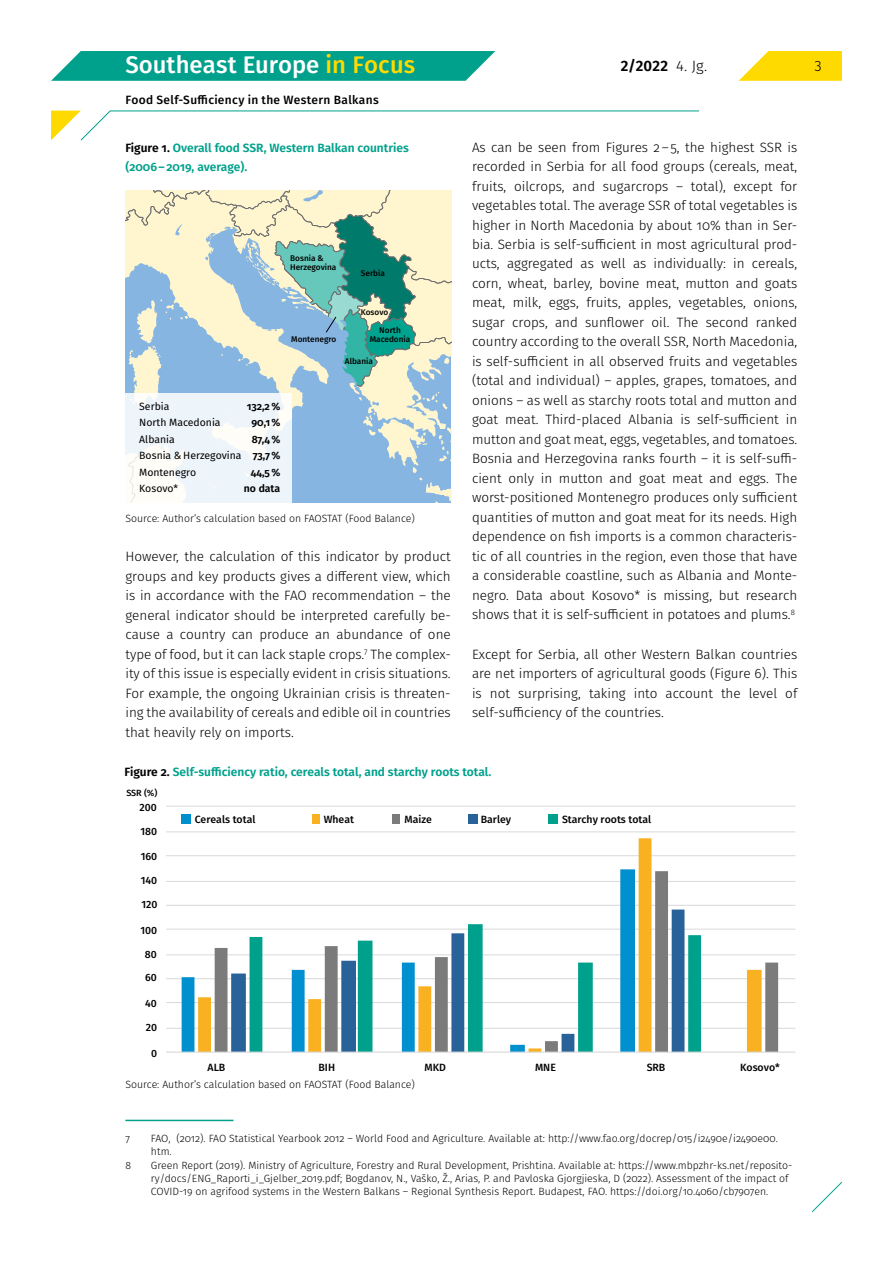
<style>
.page{position:relative;width:893px;height:1263px;background:#fff}
.page>*{position:absolute;margin:0;border:0;box-sizing:border-box;transform-origin:0 0}
.t1{font:500 24px "Fira Sans";color:#fff}
.t2{font:600 15px "Fira Sans";color:#000}
.t3{font:300 15px "Fira Sans";color:#000}
.t4{font:300 13.5px/19.5px "Fira Sans";color:#000;text-align:justify}
.t5{font:600 12px/19.5px "Fira Sans";color:#00a18c}
.t6{font:500 12px "Fira Sans";letter-spacing:.025em;color:#000}
.t7{font:300 10.5px/13.2px "Fira Sans";color:#000}
.t8{font:500 10.5px "Fira Sans";color:#000}
.t9{font:10.5px/16.5px "Fira Sans";color:#000;text-align:justify}
.t10{font:600 10.5px "Fira Sans";color:#000}
.t11{font:500 9px "Fira Sans";color:#000}
.t12{font:500 8.25px/9px "Fira Sans";color:#000}
.s1{color:#ffda00}
.s2{font-weight:300}
.s3{color:#000}
.s4{font-weight:600}
</style>
<div class="page">
<svg style="left:51px;top:51px;width:444px;height:30px;background:#12a794"></svg>
<svg style="left:739px;top:51px;width:103px;height:30px;background:#ffdf25"></svg>
<svg style="left:51px;top:110px;width:648px;height:31px"></svg>
<svg style="left:812px;top:1182px;width:30px;height:30px"></svg>
<hr style="left:125px;top:1120px;width:108px;height:1px;background:#00a18c">
<hr style="left:166px;top:1028px;width:629px;height:1px;background:#d9d9d9">
<hr style="left:166px;top:1002px;width:629px;height:1px;background:#d9d9d9">
<hr style="left:166px;top:978px;width:629px;height:1px;background:#d9d9d9">
<hr style="left:166px;top:954px;width:629px;height:1px;background:#d9d9d9">
<hr style="left:166px;top:929px;width:629px;height:1px;background:#d9d9d9">
<hr style="left:166px;top:905px;width:629px;height:1px;background:#d9d9d9">
<hr style="left:166px;top:881px;width:629px;height:1px;background:#d9d9d9">
<hr style="left:166px;top:855px;width:629px;height:1px;background:#d9d9d9">
<hr style="left:166px;top:831px;width:629px;height:1px;background:#d9d9d9">
<hr style="left:166px;top:806px;width:629px;height:1px;background:#d9d9d9">
<svg style="left:182px;top:928px;width:16px;height:123px"></svg>
<svg style="left:198px;top:838px;width:454px;height:213px"></svg>
<svg style="left:215px;top:871px;width:563px;height:180px"></svg>
<svg style="left:231px;top:909px;width:453px;height:142px"></svg>
<svg style="left:250px;top:924px;width:451px;height:127px"></svg>
<hr style="left:166px;top:1051px;width:629px;height:2px;background:#d9d9d9">
<div style="left:182px;top:814px;width:9px;height:9px;background:#008fcf"></div>
<div style="left:312px;top:814px;width:7px;height:9px;background:#f9b122"></div>
<div style="left:393px;top:814px;width:7px;height:9px;background:#7c7b7b"></div>
<div style="left:468px;top:814px;width:9px;height:9px;background:#296298"></div>
<div style="left:549px;top:814px;width:9px;height:9px;background:#00a18c"></div>
<svg style="left:125px;top:190px;width:326px;height:312px;background:#bcd5d5"></svg>
<h1 class="t1" style="left:125px;top:46px;width:291px">Southeast Europe <span class="s1">in Focus</span></h1>
<p class="t2" style="left:621px;top:54px;width:88px">2/2022 <span class="s2">4. Jg.</span></p>
<p class="t3" style="left:814px;top:55px;width:9px">3</p>
<p class="t6" style="left:125px;top:90px;width:255px">Food Self-Sufficiency in the Western Balkans</p>
<p class="t5" style="left:125px;top:137px;width:285px"><span class="s3">Figure 1.</span> Overall food SSR, Western Balkan countries (2006–2019, average).</p>
<p class="t12" style="left:290px;top:254px;width:48px">Bosnia &amp;<br>Herzegovina</p>
<p class="t12" style="left:361px;top:268px;width:26px">Serbia</p>
<p class="t12" style="left:361px;top:307px;width:29px">Kosovo</p>
<p class="t12" style="left:379px;top:326px;width:23px">North</p>
<p class="t12" style="left:291px;top:334px;width:47px">Montenegro</p>
<p class="t12" style="left:370px;top:335px;width:42px">Macedonia</p>
<p class="t9" style="left:139px;top:397px;width:32px">Serbia</p>
<p class="t10" style="left:247px;top:397px;width:35px">132,2%</p>
<p class="t9" style="left:139px;top:414px;width:83px">North Macedonia</p>
<p class="t10" style="left:251px;top:414px;width:30px">90,1%</p>
<p class="t9" style="left:139px;top:430px;width:37px">Albania</p>
<p class="t9" style="left:139px;top:430px;width:143px;text-indent:113px"><span class="s4">87,4% </span>Bosnia &amp; Herzegovina <span class="s4">73,7% </span>Montenegro</p>
<p class="t10" style="left:251px;top:463px;width:31px">44,5%</p>
<p class="t9" style="left:139px;top:480px;width:40px">Kosovo*</p>
<p class="t10" style="left:244px;top:480px;width:38px">no data</p>
<p class="t12" style="left:345px;top:356px;width:30px">Albania</p>
<p class="t7" style="left:125px;top:512px;width:291px">Source: Author’s calculation based on FAOSTAT (Food Balance)</p>
<p class="t4" style="left:125px;top:546px;width:327px">However, the calculation of this indicator by product groups and key products gives a different view, which is in accordance with the FAO recommendation – the general indicator should be interpreted carefully be&shy;cause a country can produce an abundance of one type of food, but it can lack staple crops.<sup>7</sup> The complex&shy;ity of this issue is especially evident in crisis situations.<br>For example, the ongoing Ukrainian crisis is threaten&shy;ing the availability of cereals and edible oil in countries that heavily rely on imports.</p>
<p class="t4" style="left:472px;top:137px;width:327px">As can be seen from Figures 2–5, the highest SSR is recorded in Serbia for all food groups (cereals, meat, fruits, oilcrops, and sugarcrops – total), except for vegetables total. The average SSR of total vegetables is higher in North Macedonia by about 10% than in Ser&shy;bia. Serbia is self-sufficient in most agricultural prod&shy;ucts, aggregated as well as individually: in cereals, corn, wheat, barley, bovine meat, mutton and goats meat, milk, eggs, fruits, apples, vegetables, onions, sugar crops, and sunflower oil. The second ranked country according to the overall SSR, North Macedonia, is self-sufficient in all observed fruits and vegetables (total and individual) – apples, grapes, tomatoes, and onions – as well as starchy roots total and mutton and goat meat. Third-placed Albania is self-sufficient in mutton and goat meat, eggs, vegetables, and tomatoes.<br>Bosnia and Herzegovina ranks fourth – it is self-suffi&shy;cient only in mutton and goat meat and eggs. The worst-positioned Montenegro produces only sufficient quantities of mutton and goat meat for its needs. High dependence on fish imports is a common characteris&shy;tic of all countries in the region, even those that have a considerable coastline, such as Albania and Monte&shy;negro. Data about Kosovo* is missing, but research shows that it is self-sufficient in potatoes and plums.<sup>8</sup></p>
<p class="t4" style="left:472px;top:644px;width:327px">Except for Serbia, all other Western Balkan countries are net importers of agricultural goods (Figure 6). This is not surprising, taking into account the level of self-sufficiency of the countries.</p>
<p class="t5" style="left:125px;top:761px;width:368px"><span class="s3">Figure 2.</span> Self-sufficiency ratio, cereals total, and starchy roots total.</p>
<p class="t11" style="left:126px;top:786px;width:33px">SSR (%)</p>
<p class="t8" style="left:139px;top:799px;width:19px">200</p>
<p class="t8" style="left:141px;top:822px;width:18px">180</p>
<p class="t8" style="left:141px;top:848px;width:18px">160</p>
<p class="t8" style="left:141px;top:872px;width:18px">140</p>
<p class="t8" style="left:141px;top:896px;width:18px">120</p>
<p class="t8" style="left:140px;top:922px;width:18px">100</p>
<p class="t8" style="left:145px;top:945px;width:13px">80</p>
<p class="t8" style="left:145px;top:969px;width:13px">60</p>
<p class="t8" style="left:145px;top:995px;width:13px">40</p>
<p class="t8" style="left:146px;top:1019px;width:13px">20</p>
<p class="t8" style="left:151px;top:1045px;width:8px">0</p>
<p class="t8" style="left:195px;top:811px;width:62px">Cereals total</p>
<p class="t8" style="left:324px;top:811px;width:32px">Wheat</p>
<p class="t8" style="left:405px;top:811px;width:29px">Maize</p>
<p class="t8" style="left:481px;top:811px;width:32px">Barley</p>
<p class="t8" style="left:562px;top:811px;width:91px">Starchy roots total</p>
<p class="t8" style="left:208px;top:1059px;width:19px">ALB</p>
<p class="t8" style="left:318px;top:1059px;width:18px">BIH</p>
<p class="t8" style="left:425px;top:1059px;width:23px">MKD</p>
<p class="t8" style="left:535px;top:1059px;width:22px">MNE</p>
<p class="t8" style="left:647px;top:1059px;width:20px">SRB</p>
<p class="t8" style="left:740px;top:1059px;width:41px">Kosovo*</p>
<p class="t7" style="left:125px;top:1077px;width:291px">Source: Author’s calculation based on FAOSTAT (Food Balance)</p>
<p class="t7" style="left:125px;top:1132px;width:6px">7</p>
<p class="t7" style="left:151px;top:1132px;width:628px">FAO, (2012). FAO Statistical Yearbook 2012 – World Food and Agriculture. Available at: http://www.fao.org/docrep/015/i2490e/i2490e00. htm.</p>
<p class="t7" style="left:125px;top:1158px;width:7px">8</p>
<p class="t7" style="left:151px;top:1158px;width:643px">Green Report (2019). Ministry of Agriculture, Forestry and Rural Development, Prishtina. Available at: https://www.mbpzhr-ks.net/reposito&shy;ry/docs/ENG_Raporti_i_Gjelber_2019.pdf; Bogdanov, N., Vaško, Ž., Arias, P. and Pavloska Gjorgjieska, D (2022). Assessment of the impact of<br>COVID-19 on agrifood systems in the Western Balkans – Regional Synthesis Report. Budapest, FAO. https://doi.org/10.4060/cb7907en.</p>
</div>
